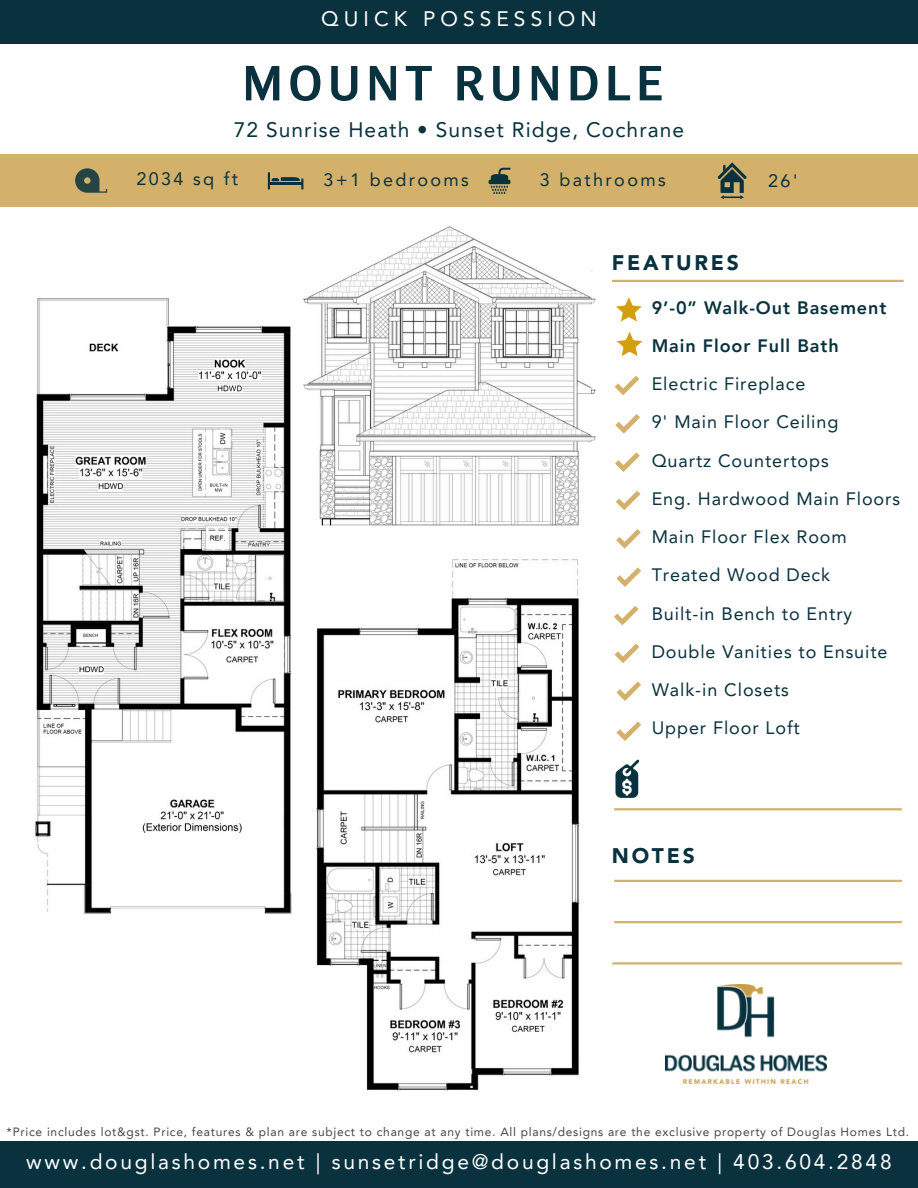
<style>
.page{position:relative;width:918px;height:1188px;background:#fff}
.page>*{position:absolute;margin:0;border:0;box-sizing:border-box;transform-origin:0 0}
.t1{font:51px "Tenso Regular 5";letter-spacing:.1em;color:#09313e}
.t2{font:21px "Avenir LT Pro";letter-spacing:.13em;color:#fff}
.t3{font:21px "Avenir LT Pro";letter-spacing:.05em;color:#09313e}
.t4{font:21px "Avenir LT Pro";letter-spacing:.24em;color:#fff}
.t5{font:900 21px "Avenir LT Std";letter-spacing:.13em;color:#09313e}
.t6{font:18px/38.2px "Avenir LT Pro";letter-spacing:.05em;color:#09313e}
.t7{font:18px "Avenir LT Pro";letter-spacing:.13em;color:#09313e}
.t8{font:12px "Avenir LT Pro";letter-spacing:.06em;color:#444545}
.s1{font-weight:800}
</style>
<div class="page">
<div style="left:0;top:154px;width:918px;height:53px;background:#d3b16b"></div>
<div style="left:0;top:1142px;width:918px;height:46px;background:#09313e"></div>
<div style="left:0;top:0;width:918px;height:44px;background:#09313e"></div>
<svg style="left:615px;top:376px;width:24px;height:19px"></svg>
<svg style="left:616px;top:414px;width:24px;height:20px"></svg>
<svg style="left:615px;top:452px;width:25px;height:20px"></svg>
<svg style="left:616px;top:491px;width:24px;height:19px"></svg>
<svg style="left:616px;top:529px;width:25px;height:20px"></svg>
<svg style="left:617px;top:567px;width:24px;height:20px"></svg>
<hr style="left:612px;top:280px;width:292px;height:2px;background:#c99e47">
<hr style="left:614px;top:808px;width:288px;height:2px;background:#c99e47">
<hr style="left:614px;top:880px;width:288px;height:2px;background:#c99e47">
<hr style="left:614px;top:921px;width:288px;height:2px;background:#c99e47">
<hr style="left:612px;top:962px;width:290px;height:3px;background:#c99e47">
<svg style="left:615px;top:760px;width:24px;height:38px"></svg>
<svg style="left:268px;top:172px;width:35px;height:18px"></svg>
<hr style="left:489px;top:180px;width:21px;height:4px;background:#09313e">
<svg style="left:491px;top:168px;width:19px;height:26px"></svg>
<svg style="left:75px;top:168px;width:32px;height:25px"></svg>
<svg style="left:718px;top:162px;width:29px;height:37px"></svg>
<svg style="left:614px;top:606px;width:25px;height:19px"></svg>
<svg style="left:615px;top:644px;width:24px;height:19px"></svg>
<svg style="left:617px;top:681px;width:24px;height:20px"></svg>
<svg style="left:617px;top:721px;width:24px;height:20px"></svg>
<svg style="left:616px;top:297px;width:26px;height:25px"></svg>
<img style="left:303px;top:226px;width:293px;height:299px">
<img style="left:316px;top:560px;width:264px;height:531px">
<img style="left:665px;top:985px;width:161px;height:99px">
<svg style="left:617px;top:332px;width:25px;height:24px"></svg>
<img style="left:35px;top:299px;width:257px;height:614px">
<p class="t4" style="left:321px;top:11px;width:277px">QUICK POSSESSION</p>
<h5 class="t1" style="left:242px;top:61px;width:423px">MOUNT RUNDLE</h5>
<h5 class="t3" style="left:234px;top:122px;width:452px">72 Sunrise Heath • Sunset Ridge, Cochrane</h5>
<h3 class="t6" style="left:136px;top:161px;width:103px">2034 sq ft</h3>
<h1 class="t7" style="left:323px;top:173px;width:147px">3+1 bedrooms</h1>
<h4 class="t7" style="left:540px;top:173px;width:127px">3 bathrooms</h4>
<p class="t6" style="left:768px;top:163px;width:31px">26'</p>
<h5 class="t5" style="left:612px;top:254px;width:128px">FEATURES</h5>
<p class="t6" style="left:652px;top:290px;width:250px"><span class="s1">9’-0” Walk-Out Basement<br>Main Floor Full Bath<br></span>Electric Fireplace<br>9' Main Floor Ceiling<br>Quartz Countertops<br>Eng. Hardwood Main Floors<br>Main Floor Flex Room<br>Treated Wood Deck<br>Built-in Bench to Entry<br>Double Vanities to Ensuite<br>Walk-in Closets<br>Upper Floor Loft</p>
<p class="t5" style="left:612px;top:848px;width:84px">NOTES</p>
<h5 class="t8" style="left:7px;top:1127px;width:904px">*Price includes lot&amp;gst. Price, features &amp; plan are subject to change at any time. All plans/designs are the exclusive property of Douglas Homes Ltd.</h5>
<p class="t2" style="left:26px;top:1154px;width:867px">www.douglashomes.net | sunsetridge@douglashomes.net | 403.604.2848</p>
</div>
